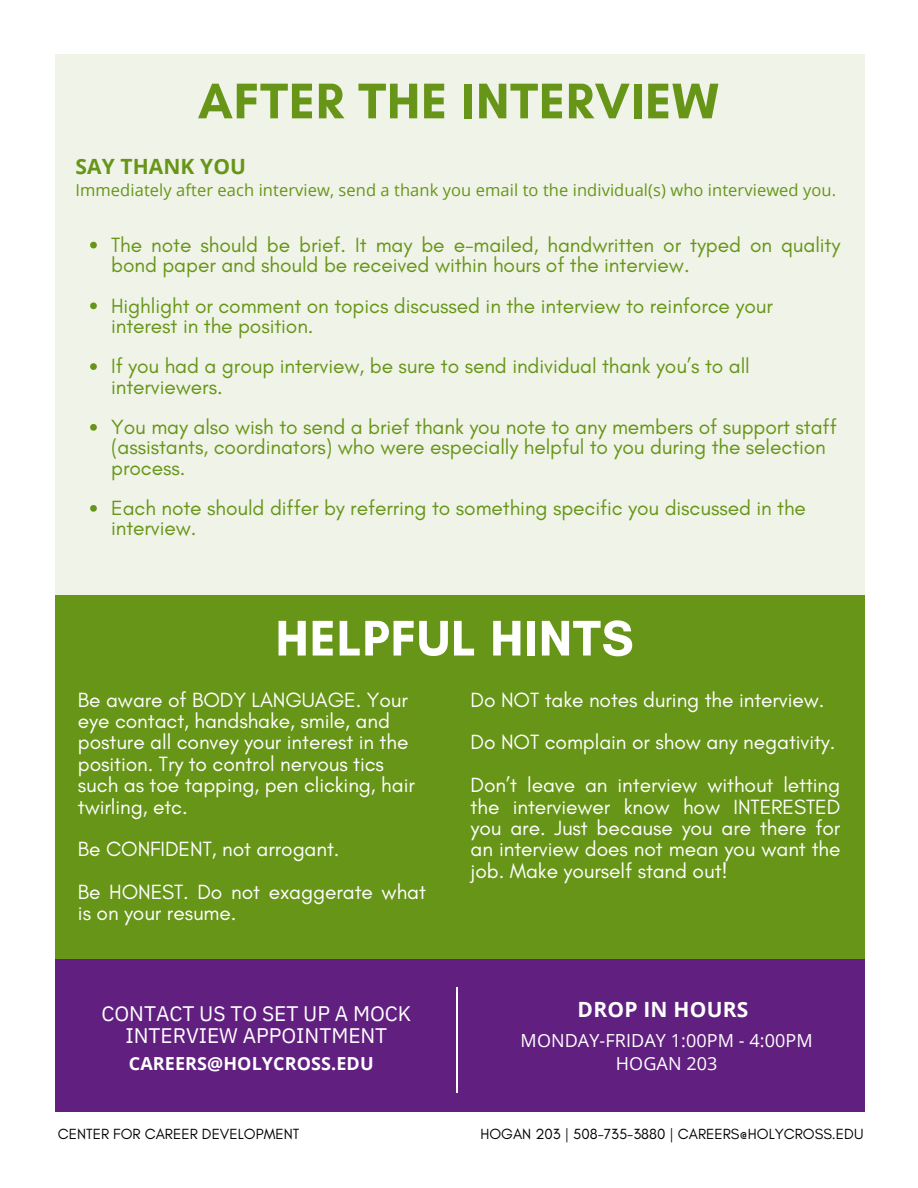
<style>
.page{position:relative;width:918px;height:1188px;background:#fff}
.page>*{position:absolute;margin:0;border:0;box-sizing:border-box;transform-origin:0 0}
.t1{font:700 51px "Glacial Indifference";letter-spacing:.015em;color:#679518}
.t2{font:700 51px "Glacial Indifference";letter-spacing:.015em;color:#fff}
.t3{font:21px/20.2px "Glacial Indifference";letter-spacing:-.005em;color:#679518}
.t4{font:21px/21.3px "Glacial Indifference";letter-spacing:-.005em;color:#fff}
.t5{font:21px/21.3px "IBM Plex Sans";letter-spacing:-.005em;color:#fff;text-align:center}
.t6{font:700 21px "Open Sans";letter-spacing:.005em;color:#679518}
.t7{font:700 21px "Open Sans";letter-spacing:.01em;color:#fff}
.t8{font:18px/22.5px "Open Sans";letter-spacing:.005em;color:#fff;text-align:center}
.t9{font:700 18px "Open Sans";letter-spacing:.005em;color:#fff}
.t10{font:16.5px "Open Sans";letter-spacing:.005em;color:#679518}
.t11{font:15px "Glacial Indifference";color:#000}
</style>
<div class="page">
<div style="left:55px;top:594px;width:810px;height:365px;background:#679518"></div>
<div style="left:55px;top:54px;width:810px;height:540px;background:#f0f4e8"></div>
<div style="left:55px;top:959px;width:810px;height:152px;background:#611f7f"></div>
<hr style="left:456px;top:988px;width:2px;height:105px;background:#fff">
<svg style="left:90px;top:242px;width:7px;height:6px"></svg>
<svg style="left:90px;top:302px;width:7px;height:7px"></svg>
<svg style="left:90px;top:363px;width:7px;height:7px"></svg>
<svg style="left:90px;top:424px;width:7px;height:7px"></svg>
<svg style="left:90px;top:505px;width:7px;height:7px"></svg>
<h1 class="t1" style="left:198px;top:70px;width:522px">AFTER THE INTERVIEW</h1>
<p class="t6" style="left:75px;top:152px;width:172px">SAY THANK YOU</p>
<p class="t10" style="left:75px;top:179px;width:762px">Immediately after each interview, send a thank you email to the individual(s) who interviewed you.</p>
<p class="t3" style="left:111px;top:234px;width:731px">The note should be brief. It may be e-mailed, handwritten or typed on quality bond paper and should be received within hours of the interview.</p>
<p class="t3" style="left:111px;top:295px;width:663px">Highlight or comment on topics discussed in the interview to reinforce your interest in the position.</p>
<p class="t3" style="left:111px;top:356px;width:640px">If you had a group interview, be sure to send individual thank you’s to all interviewers.</p>
<p class="t3" style="left:111px;top:417px;width:727px">You may also wish to send a brief thank you note to any members of support staff (assistants, coordinators) who were especially helpful to you during the selection process.</p>
<p class="t3" style="left:111px;top:498px;width:696px">Each note should differ by referring to something specific you discussed in the interview.</p>
<h1 class="t2" style="left:275px;top:607px;width:360px">HELPFUL HINTS</h1>
<p class="t4" style="left:78px;top:689px;width:338px">Be aware of BODY LANGUAGE. Your eye contact, handshake, smile, and posture all convey your interest in the position. Try to control nervous tics such as toe tapping, pen clicking, hair twirling, etc.</p>
<p class="t4" style="left:78px;top:828px;width:350px;line-height:42.8px">Be CONFIDENT, not arrogant.<br>Be HONEST. Do not exaggerate what</p>
<p class="t4" style="left:78px;top:902px;width:160px">is on your resume.</p>
<p class="t5" style="left:102px;top:1003px;width:311px">CONTACT US TO SET UP A MOCK<br>INTERVIEW APPOINTMENT</p>
<p class="t9" style="left:129px;top:1050px;width:246px">CAREERS@HOLYCROSS.EDU</p>
<p class="t4" style="left:471px;top:678px;width:371px;line-height:42.8px">Do NOT take notes during the interview.<br>Do NOT complain or show any negativity.<br>Don’t leave an interview without letting</p>
<p class="t4" style="left:471px;top:796px;width:371px;text-align:justify">the interviewer know how INTERESTED you are. Just because you are there for an interview does not mean you want the job. Make yourself stand out!</p>
<p class="t7" style="left:578px;top:995px;width:172px">DROP IN HOURS</p>
<p class="t8" style="left:521px;top:1029px;width:294px">MONDAY-FRIDAY 1:00PM - 4:00PM<br>HOGAN 203</p>
<p class="t11" style="left:58px;top:1125px;width:243px">CENTER FOR CAREER DEVELOPMENT</p>
<p class="t11" style="left:480px;top:1125px;width:385px">HOGAN 203 | 508-735-3880 | CAREERS@HOLYCROSS.EDU</p>
</div>
